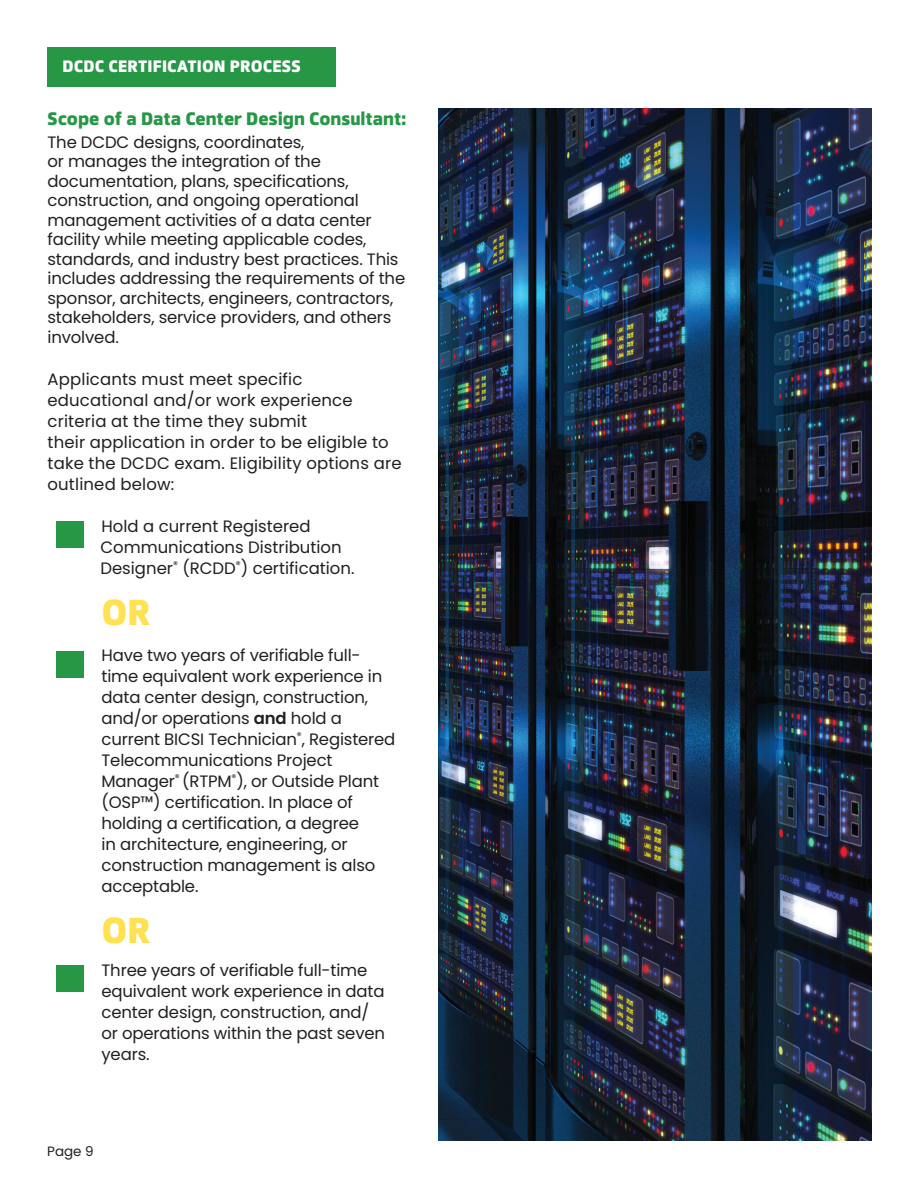
<style>
.page{position:relative;width:918px;height:1188px;background:#fff}
.page>*{position:absolute;margin:0;border:0;box-sizing:border-box;transform-origin:0 0}
.t1{font:800 36px "Facto";color:#ffe152}
.t2{font:800 18px "Facto";color:#259745}
.t3{font:16.5px/21px "Poppins";letter-spacing:-.01em;color:#231f20}
.t4{font:16.5px/21px "Poppins";letter-spacing:.01em;color:#231f20}
.t5{font:800 16.5px "Facto";letter-spacing:.01em;color:#fff}
.t6{font:13.5px "Poppins";color:#231f20}
.s1{font-weight:600}
</style>
<div class="page">
<div style="left:57px;top:521px;width:27px;height:27px;background:#259745"></div>
<div style="left:57px;top:651px;width:27px;height:27px;background:#259745"></div>
<div style="left:57px;top:965px;width:27px;height:27px;background:#259745"></div>
<img style="left:438px;top:108px;width:434px;height:1032px">
<div style="left:47px;top:47px;width:289px;height:39px;background:#259745"></div>
<p class="t5" style="left:62px;top:54px;width:240px">DCDC CERTIFICATION PROCESS</p>
<p class="t2" style="left:48px;top:105px;width:360px">Scope of a Data Center Design Consultant:</p>
<p class="t3" style="left:48px;top:132px;width:359px;line-height:19.5px">The DCDC designs, coordinates,<br>or manages the integration of the documentation, plans, specifications, construction, and ongoing operational management activities of a data center facility while meeting applicable codes, standards, and industry best practices. This includes addressing the requirements of the sponsor, architects, engineers, contractors, stakeholders, service providers, and others involved.</p>
<p class="t4" style="left:48px;top:369px;width:356px">Applicants must meet specific educational and/or work experience criteria at the time they submit<br>their application in order to be eligible to take the DCDC exam. Eligibility options are outlined below:</p>
<p class="t3" style="left:100px;top:516px;width:256px">Hold a current Registered<br>Communications Distribution<br>Designer<sup>®</sup> (RCDD<sup>®</sup>) certification.</p>
<h1 class="t1" style="left:102px;top:585px;width:51px">OR</h1>
<p class="t3" style="left:102px;top:645px;width:295px">Have two years of verifiable full&shy;time equivalent work experience in data center design, construction, and/or operations <span class="s1">and</span> hold a current BICSI Technician<sup>®</sup>, Registered<br>Telecommunications Project<br>Manager<sup>®</sup> (RTPM<sup>®</sup>), or Outside Plant (OSP™) certification. In place of holding a certification, a degree<br>in architecture, engineering, or construction management is also acceptable.</p>
<h1 class="t1" style="left:102px;top:903px;width:51px">OR</h1>
<p class="t3" style="left:102px;top:960px;width:285px">Three years of verifiable full-time equivalent work experience in data center design, construction, and/ or operations within the past seven years.</p>
<p class="t6" style="left:47px;top:1144px;width:48px">Page 9</p>
</div>
